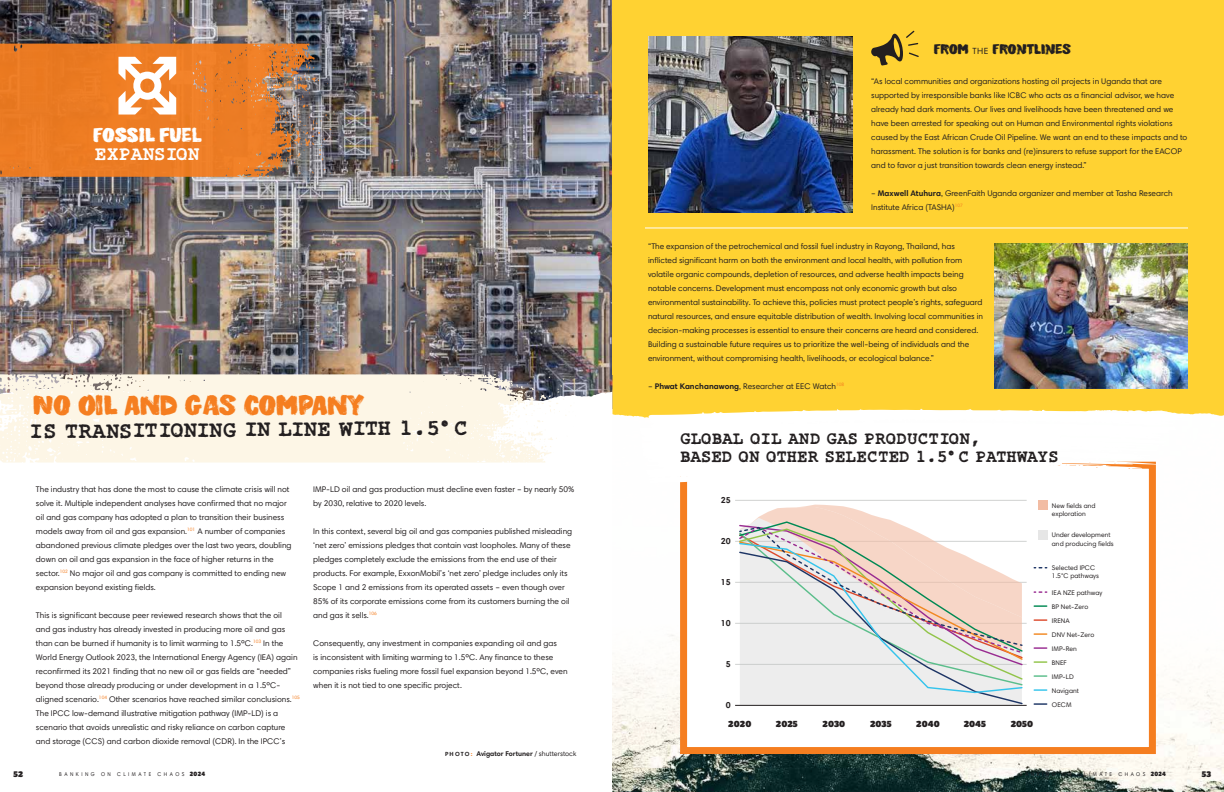
<style>
.page{position:relative;width:1224px;height:792px;background:#fff}
.page>*{position:absolute;margin:0;border:0;box-sizing:border-box;transform-origin:0 0}
.t1{font:28px "Painterman Brush";letter-spacing:.01em;color:#f57e20}
.t2{font:700 23px "Rough Typewriter";letter-spacing:-.03em;color:#231f20}
.t3{font:20px "Painterman Brush";letter-spacing:.02em;color:#fff}
.t4{font:700 20px "Rough Typewriter";color:#fff}
.t5{font:700 18px/18px "Rough Typewriter";color:#231f20}
.t6{font:14px "Painterman Brush";color:#231f20}
.t7{font:8.7px "Plume Ad";color:#231f20}
.t8{font:700 8.7px "Harmonia Sans Std";letter-spacing:-.005em;color:#231f20}
.t9{font:8.2px/14px "Harmonia Sans Std";color:#231f20}
.t10{font:8px "Plume Ad";color:#231f20}
.t11{font:700 7px "Harmonia Sans Std";color:#231f20}
.t12{font:6.7px/14px "Harmonia Sans Std";color:#231f20}
.t13{font:5.5px "Harmonia Sans Std";letter-spacing:.5em;color:#231f20;scale:.91 1}
.s1{font-family:"Plume Ad";font-size:6.1px}
.s2{font-size:6px}
.s3{font-size:6px;color:#f57e20}
.s4{font-weight:400}
.s5{font-family:"Harmonia Sans Std";font-size:9px}
.s6{font-weight:700}
</style>
<div class="page">
<img style="left:0;top:0;width:612px;height:388px">
<svg style="left:576px;top:388px;width:36px;height:9px"></svg>
<div style="left:0;top:374px;width:545px;height:89px;background:#fdf6e6"></div>
<svg style="left:30px;top:460px;width:4px;height:3px"></svg>
<svg style="left:1px;top:406px;width:7px;height:4px"></svg>
<svg style="left:0;top:416px;width:19px;height:12px"></svg>
<svg style="left:492px;top:374px;width:84px;height:84px"></svg>
<div style="left:0;top:44px;width:315px;height:133px;background:#ec7c24"></div>
<img style="left:266px;top:51px;width:69px;height:126px">
<svg style="left:118px;top:57px;width:58px;height:58px"></svg>
<img style="left:612px;top:285px;width:612px;height:507px">
<div style="left:613px;top:0;width:611px;height:374px;background:#ffd232"></div>
<svg style="left:871px;top:31px;width:48px;height:35px"></svg>
<div style="left:613px;top:371px;width:611px;height:47px;background:#ffd232"></div>
<img style="left:648px;top:37px;width:205px;height:176px">
<svg style="left:677px;top:483px;width:482px;height:275px"></svg>
<hr style="left:645px;top:228px;width:543px;height:1px;background:#fff">
<svg style="left:639px;top:409px;width:549px;height:74px"></svg>
<div style="left:680px;top:427px;width:379px;height:38px;background:#fff"></div>
<img style="left:995px;top:243px;width:193px;height:145px">
<h3 class="t3" style="left:94px;top:122px;width:110px">FOSSIL FUEL</h3>
<h3 class="t4" style="left:95px;top:142px;width:107px">EXPANSION</h3>
<h1 class="t1" style="left:34px;top:387px;width:333px">NO OIL AND GAS COMPANY</h1>
<h2 class="t2" style="left:29px;top:415px;width:440px">IS TRANSITIONING IN LINE WITH 1.5°C</h2>
<p class="t10" style="left:14px;top:769px;width:11px">52</p>
<p class="t9" style="left:36px;top:482px;width:257px">The industry that has done the most to cause the climate crisis will not solve it. Multiple independent analyses have confirmed that no major oil and gas company has adopted a plan to transition their business models away from oil and gas expansion.<sup>101</sup> A number of companies abandoned previous climate pledges over the last two years, doubling down on oil and gas expansion in the face of higher returns in the sector.<sup>102</sup> No major oil and gas company is committed to ending new expansion beyond existing fields.</p>
<p class="t9" style="left:36px;top:608px;width:266px">This is significant because peer reviewed research shows that the oil<br>and gas industry has already invested in producing more oil and gas than can be burned if humanity is to limit warming to 1.5ºC.<sup>103</sup> In the World Energy Outlook 2023, the International Energy Agency (IEA) again reconfirmed its 2021 finding that no new oil or gas fields are “needed” beyond those already producing or under development in a 1.5ºC&shy;aligned scenario.<sup>104</sup> Other scenarios have reached similar conclusions.<sup>105<br></sup>The IPCC low-demand illustrative mitigation pathway (IMP-LD) is a scenario that avoids unrealistic and risky reliance on carbon capture and storage (CCS) and carbon dioxide removal (CDR). In the IPCC’s</p>
<p class="t13" style="left:59px;top:771px;width:162px">BANKING ON CLIMATE CHAOS <span class="s1">2024</span></p>
<p class="t9" style="left:313px;top:482px;width:263px">IMP-LD oil and gas production must decline even faster – by nearly 50% by 2030, relative to 2020 levels.</p>
<p class="t9" style="left:313px;top:524px;width:261px">In this context, several big oil and gas companies published misleading ‘net zero’ emissions pledges that contain vast loopholes. Many of these pledges completely exclude the emissions from the end use of their products. For example, ExxonMobil’s ‘net zero’ pledge includes only its Scope 1 and 2 emissions from its operated assets – even though over 85% of its corporate emissions come from its customers burning the oil and gas it sells.<sup>106</sup></p>
<p class="t9" style="left:313px;top:636px;width:256px">Consequently, any investment in companies expanding oil and gas<br>is inconsistent with limiting warming to 1.5ºC. Any finance to these companies risks fueling more fossil fuel expansion beyond 1.5ºC, even when it is not tied to one specific project.</p>
<p class="t11" style="left:445px;top:749px;width:133px"><span class="s2">P H O T O</span> <span class="s3">:</span> Avigator Fortuner <span class="s4">/ shutterstock</span></p>
<h3 class="t6" style="left:934px;top:40px;width:138px">FROM <span class="s5">THE</span> FRONTLINES</h3>
<p class="t9" style="left:871px;top:74px;width:318px">“As local communities and organizations hosting oil projects in Uganda that are supported by irresponsible banks like ICBC who acts as a financial advisor, we have already had dark moments. Our lives and livelihoods have been threatened and we have been arrested for speaking out on Human and Environmental rights violations caused by the East African Crude Oil Pipeline. We want an end to these impacts and to harassment. The solution is for banks and (re)insurers to refuse support for the EACOP and to favor a just transition towards clean energy instead.”</p>
<p class="t9" style="left:871px;top:186px;width:303px">– <span class="s6">Maxwell Atuhura</span>, GreenFaith Uganda organizer and member at Tasha Research<br>Institute Africa (TASHA)<sup>107</sup></p>
<p class="t9" style="left:648px;top:239px;width:337px">“The expansion of the petrochemical and fossil fuel industry in Rayong, Thailand, has inflicted significant harm on both the environment and local health, with pollution from volatile organic compounds, depletion of resources, and adverse health impacts being notable concerns. Development must encompass not only economic growth but also environmental sustainability. To achieve this, policies must protect people’s rights, safeguard natural resources, and ensure equitable distribution of wealth. Involving local communities in decision-making processes is essential to ensure their concerns are heard and considered.<br>Building a sustainable future requires us to prioritize the well-being of individuals and the environment, without compromising health, livelihoods, or ecological balance.”</p>
<p class="t9" style="left:648px;top:379px;width:198px">– <span class="s6">Phwat Kanchanawong</span>, Researcher at EEC Watch<sup>108</sup></p>
<h3 class="t5" style="left:680px;top:429px;width:380px">GLOBAL OIL AND GAS PRODUCTION,<br>BASED ON OTHER SELECTED 1.5°C PATHWAYS</h3>
<p class="t8" style="left:721px;top:495px;width:11px">25</p>
<p class="t8" style="left:721px;top:536px;width:11px">20</p>
<p class="t8" style="left:721px;top:577px;width:11px">15</p>
<p class="t8" style="left:721px;top:618px;width:11px">10</p>
<p class="t8" style="left:726px;top:659px;width:6px">5</p>
<p class="t8" style="left:726px;top:700px;width:6px">0</p>
<p class="t7" style="left:728px;top:718px;width:25px">2020</p>
<p class="t7" style="left:776px;top:718px;width:24px">2025</p>
<p class="t7" style="left:822px;top:718px;width:24px">2030</p>
<p class="t7" style="left:870px;top:718px;width:23px">2035</p>
<p class="t7" style="left:916px;top:718px;width:25px">2040</p>
<p class="t7" style="left:964px;top:718px;width:24px">2045</p>
<p class="t7" style="left:1011px;top:718px;width:24px">2050</p>
<p class="t12" style="left:1052px;top:501px;width:45px;line-height:8.1px">New fields and exploration</p>
<p class="t12" style="left:1052px;top:531px;width:63px;line-height:8.1px">Under development and producing fields</p>
<p class="t12" style="left:1052px;top:564px;width:48px;line-height:8.1px">Selected IPCC<br>1.5°C pathways</p>
<p class="t12" style="left:1052px;top:585px;width:52px">IEA NZE pathway<br>BP Net-Zero<br>IRENA<br>DNV Net-Zero<br>IMP-Ren<br>BNEF<br>IMP-LD<br>Navigant<br>OECM</p>
<p class="t13" style="left:1020px;top:771px;width:162px">BANKING ON CLIMATE CHAOS <span class="s1">2024</span></p>
<p class="t10" style="left:1202px;top:769px;width:11px">53</p>
</div>
